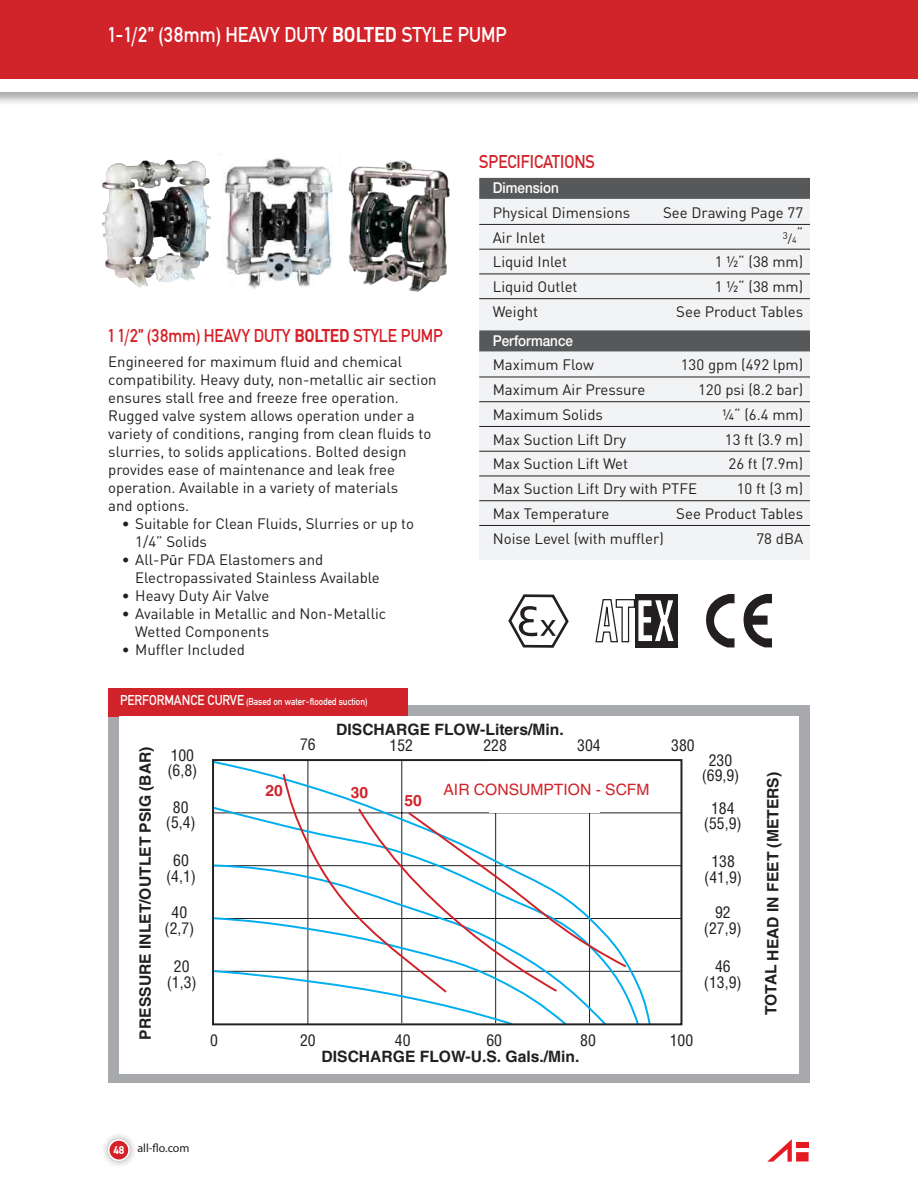
<style>
.page{position:relative;width:918px;height:1188px;background:#fff}
.page>*{position:absolute;margin:0;border:0;box-sizing:border-box;transform-origin:0 0}
.t1{font:22.5px "DIN Mittel EF";color:#fff;scale:.9 1}
.t2{font:700 22.5px "DIN Mittel EF";color:#fff;scale:.9 1}
.t3{font:19.5px "DIN Mittel EF";letter-spacing:-.01em;color:#d62027;scale:.9 1}
.t4{font:19.5px "DIN Mittel EF";color:#d1232a;scale:.9 1}
.t5{font:700 19.5px "DIN Mittel EF";color:#d62027;scale:.9 1}
.t6{font:condensed 15.6px/15.6px "Helvetica";color:#231f20;text-align:center}
.t7{font:700 15.6px "Helvetica";color:#231f20}
.t8{font:15.6px "Helvetica";color:#d1232a}
.t9{font:700 15.6px "Helvetica";color:#d1232a}
.t10{font:15px/18px "DINOT";color:#231f20}
.t11{font:500 15px/24.8px "Helvetica Neue";color:#fff;scale:.9 1}
.t12{font:12px "Myriad Pro";color:#231f20}
.t13{font:700 12px "DIN Mittel EF";color:#fff}
.t14{font:10.5px "DIN Mittel EF";color:#fff;scale:.9 1}
.t15{font:9.6px "DINOT";color:#231f20}
.s1{font-weight:400}
.s2{font-family:"Myriad Pro"}
.s3{font-size:15px}
.s4{font-family:"Helvetica Neue";font-weight:500;color:#fff}
.s5{font-size:12px}
.s6{font-family:"DINOT";font-weight:400;color:#231f20}
</style>
<div class="page">
<div style="left:100px;top:1131px;width:37px;height:38px;background:#231f20;opacity:.46"></div>
<div style="left:109px;top:1140px;width:20px;height:20px;background:#d62027;border-radius:50%"></div>
<div style="left:108px;top:1139px;width:22px;height:22px;border:2px solid #fff;border-radius:50%"></div>
<svg style="left:767px;top:1139px;width:42px;height:23px"></svg>
<div style="left:0;top:0;width:918px;height:82px;background:#d1232a"></div>
<div style="left:0;top:78px;width:918px;height:29px;background:#231f20;opacity:.4"></div>
<div style="left:0;top:80px;width:918px;height:12px;background:#fff"></div>
<div style="left:108px;top:705px;width:702px;height:378px;background:#a8a9ad"></div>
<div style="left:108px;top:688px;width:299px;height:28px;background:#d1232a"></div>
<div style="left:119px;top:717px;width:680px;height:357px;background:#fff"></div>
<hr style="left:214px;top:812px;width:467px;height:1px;background:#231f20">
<hr style="left:214px;top:865px;width:467px;height:1px;background:#231f20">
<hr style="left:214px;top:918px;width:467px;height:1px;background:#231f20">
<hr style="left:213px;top:971px;width:467px;height:1px;background:#231f20">
<svg style="left:212px;top:762px;width:440px;height:264px"></svg>
<div style="left:212px;top:759px;width:470px;height:266px;border:2px solid #231f20"></div>
<svg style="left:281px;top:772px;width:347px;height:223px"></svg>
<div style="left:490px;top:761px;width:110px;height:51px;background:#fff"></div>
<div style="left:479px;top:194px;width:331px;height:365px;background:#f2f3f4"></div>
<div style="left:479px;top:178px;width:331px;height:21px;background:#57585a"></div>
<hr style="left:479px;top:224px;width:331px;height:1px;background:#231f20">
<hr style="left:479px;top:249px;width:331px;height:1px;background:#231f20">
<hr style="left:479px;top:274px;width:331px;height:1px;background:#231f20">
<hr style="left:479px;top:298px;width:331px;height:1px;background:#231f20">
<div style="left:479px;top:330px;width:331px;height:21px;background:#57585a"></div>
<hr style="left:479px;top:377px;width:331px;height:1px;background:#231f20">
<hr style="left:479px;top:401px;width:331px;height:1px;background:#231f20">
<hr style="left:479px;top:426px;width:331px;height:1px;background:#231f20">
<hr style="left:479px;top:451px;width:331px;height:1px;background:#231f20">
<hr style="left:479px;top:476px;width:331px;height:1px;background:#231f20">
<hr style="left:479px;top:500px;width:331px;height:1px;background:#231f20">
<hr style="left:479px;top:525px;width:331px;height:1px;background:#231f20">
<svg style="left:706px;top:594px;width:29px;height:53px"></svg>
<svg style="left:743px;top:594px;width:29px;height:53px"></svg>
<svg style="left:508px;top:594px;width:61px;height:54px"></svg>
<div style="left:635px;top:594px;width:43px;height:54px;background:#231f20"></div>
<svg style="left:595px;top:599px;width:79px;height:44px"></svg>
<img style="left:224px;top:158px;width:109px;height:131px">
<img style="left:102px;top:160px;width:68px;height:128px">
<img style="left:348px;top:160px;width:102px;height:132px">
<p class="t1" style="left:108px;top:22px;width:157px">1-1/2” (38mm) Heavy</p>
<p class="t2" style="left:284px;top:21px;width:79px"><span class="s1">Duty</span> BOLTED</p>
<p class="t1" style="left:402px;top:22px;width:103px">Style Pump</p>
<p class="t3" style="left:108px;top:324px;width:129px">1 1/2” (38mm) Heavy</p>
<p class="t5" style="left:254px;top:324px;width:67px"><span class="s1">Duty</span> BOLTED</p>
<p class="t3" style="left:354px;top:324px;width:88px">Style Pump</p>
<p class="t10" style="left:108px;top:351px;width:330px">Engineered for maximum fluid and chemical compatibility. Heavy duty, non-metallic air section ensures stall free and freeze free operation.<br>Rugged valve system allows operation under a variety of conditions, ranging from clean fluids to slurries, to solids applications. Bolted design provides ease of maintenance and leak free operation. Available in a variety of materials<br>and options.</p>
<p class="t10" style="left:135px;top:513px;width:280px;text-indent:-14px">• Suitable for Clean Fluids, Slurries or up to<br>1/4” Solids</p>
<p class="t10" style="left:135px;top:549px;width:246px;text-indent:-14px">• All-P<span class="s2">ũ</span>r FDA Elastomers and<br>E lectropassivated Stainless Available</p>
<p class="t10" style="left:122px;top:585px;width:149px">• Heavy Duty Air Valve</p>
<p class="t10" style="left:135px;top:603px;width:253px;text-indent:-14px">• Available in Metallic and Non-Metallic<br>Wetted Components</p>
<p class="t10" style="left:122px;top:639px;width:125px">• Muffler Included</p>
<p class="t14" style="left:120px;top:696px;width:276px"><span class="s3">PERFORMANCE CURVE</span> (Based on water-flooded suction)</p>
<p class="t4" style="left:479px;top:151px;width:130px">SPECIFICATIO NS</p>
<p class="t10" style="left:493px;top:175px;width:161px;line-height:24.8px"><span class="s4">Dimension<br></span>Physical Dimensions S</p>
<p class="t10" style="left:672px;top:203px;width:133px">ee Drawing Page 77</p>
<p class="t10" style="left:493px;top:227px;width:54px">Air I nlet</p>
<p class="t15" style="left:783px;top:229px;width:22px">3<span class="s5">/</span><sub>4</sub><span class="s3">”</span></p>
<p class="t10" style="left:493px;top:252px;width:76px">Liquid I nlet</p>
<p class="t10" style="left:715px;top:252px;width:90px">1 ½“ (38 mm)</p>
<p class="t10" style="left:493px;top:277px;width:86px">Liquid Outlet</p>
<p class="t10" style="left:715px;top:277px;width:90px">1 ½“ (38 mm)</p>
<p class="t10" style="left:493px;top:302px;width:47px">Weight</p>
<p class="t10" style="left:676px;top:302px;width:128px">See Product Tables</p>
<p class="t11" style="left:493px;top:328px;width:114px">Performance<br><span class="s6">Maximum Flow</span></p>
<p class="t10" style="left:681px;top:355px;width:124px">130 gpm (492 lpm)</p>
<p class="t10" style="left:493px;top:380px;width:154px">Maximum Air Pressure</p>
<p class="t10" style="left:698px;top:380px;width:107px">120 psi (8.2 bar)</p>
<p class="t10" style="left:493px;top:405px;width:112px">Maximum Solids</p>
<p class="t10" style="left:723px;top:405px;width:82px">¼“ (6.4 mm)</p>
<p class="t10" style="left:493px;top:430px;width:135px">Max Suction Lift Dry</p>
<p class="t10" style="left:725px;top:430px;width:80px">13 ft (3.9 m)</p>
<p class="t10" style="left:493px;top:454px;width:137px">Max Suction Lift Wet</p>
<p class="t10" style="left:729px;top:454px;width:76px">26 ft (7.9m)</p>
<p class="t10" style="left:493px;top:479px;width:201px">Max Suction Lift Dry with PTFE</p>
<p class="t10" style="left:737px;top:479px;width:68px">10 ft (3 m)</p>
<p class="t10" style="left:493px;top:504px;width:156px">Max Temperature S</p>
<p class="t10" style="left:685px;top:504px;width:120px">ee Product Tables</p>
<p class="t10" style="left:493px;top:529px;width:173px">N oise Level (with muffler)</p>
<p class="t10" style="left:756px;top:529px;width:48px">78 dBA</p>
<p class="t7" style="left:136px;top:1040px;width:294px;rotate:-90deg">PRESSURE INLET/OUTLET PSIG (BAR)</p>
<p class="t7" style="left:336px;top:720px;width:229px">DISCHARGE FLOW-Liters/Min.</p>
<p class="t6" style="left:300px;top:737px;width:17px">76</p>
<p class="t6" style="left:390px;top:737px;width:25px">152</p>
<p class="t6" style="left:483px;top:737px;width:25px">228</p>
<p class="t6" style="left:577px;top:737px;width:25px">304</p>
<p class="t6" style="left:671px;top:737px;width:25px">380</p>
<p class="t6" style="left:167px;top:747px;width:31px;text-align:left">100 (6,8)</p>
<p class="t6" style="left:702px;top:752px;width:39px">230 (69,9)</p>
<p class="t6" style="left:704px;top:800px;width:39px">184 (55,9)</p>
<p class="t6" style="left:704px;top:854px;width:39px">138 (41,9)</p>
<p class="t6" style="left:704px;top:905px;width:39px">92 (27,9)</p>
<p class="t6" style="left:704px;top:958px;width:39px">46 (13,9)</p>
<p class="t8" style="left:444px;top:781px;width:208px">AIR CONSUMPTION - SCFM</p>
<p class="t9" style="left:265px;top:781px;width:19px">20</p>
<p class="t9" style="left:351px;top:783px;width:19px">30</p>
<p class="t9" style="left:404px;top:791px;width:19px">50</p>
<p class="t6" style="left:166px;top:799px;width:31px">80 (5,4)</p>
<p class="t6" style="left:166px;top:853px;width:31px">60 (4,1)</p>
<p class="t6" style="left:164px;top:905px;width:31px">40 (2,7)</p>
<p class="t6" style="left:167px;top:959px;width:31px">20 (1,3)</p>
<p class="t6" style="left:210px;top:1032px;width:9px">0</p>
<p class="t6" style="left:300px;top:1033px;width:17px">20</p>
<p class="t6" style="left:395px;top:1033px;width:17px">40</p>
<p class="t6" style="left:486px;top:1033px;width:17px">60</p>
<p class="t6" style="left:580px;top:1033px;width:17px">80</p>
<p class="t6" style="left:670px;top:1033px;width:25px">100</p>
<p class="t7" style="left:322px;top:1047px;width:259px">DISCHARGE FLOW-U.S. Gals./Min.</p>
<p class="t7" style="left:764px;top:1015px;width:245px;rotate:-90deg">TOTAL HEAD IN FEET (METERS)</p>
<p class="t13" style="left:113px;top:1143px;width:13px">48</p>
<p class="t12" style="left:137px;top:1141px;width:54px">all-flo.com</p>
</div>
